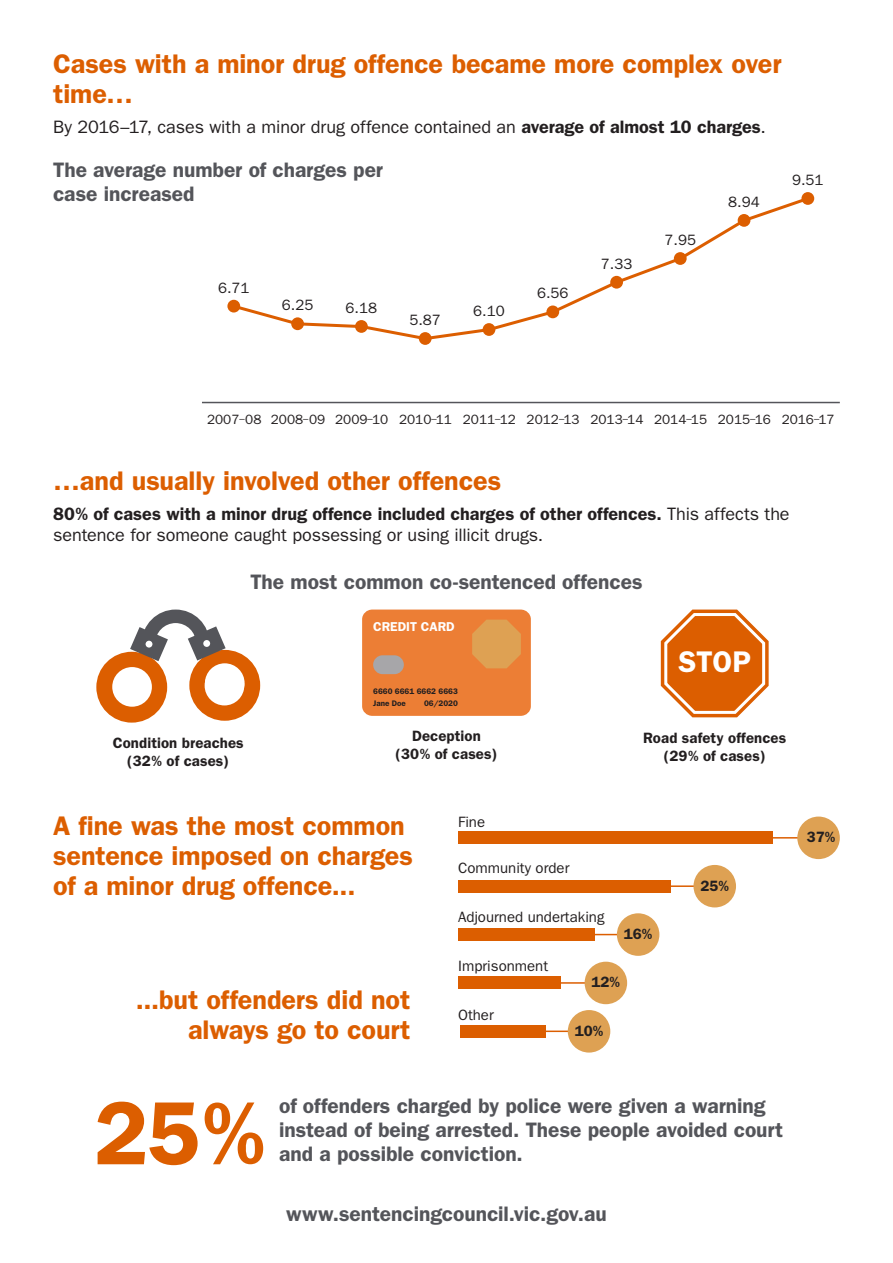
<style>
.page{position:relative;width:893px;height:1263px;background:#fff}
.page>*{position:absolute;margin:0;border:0;box-sizing:border-box;transform-origin:0 0}
.Heading_2{font:600 90px "Franklin Gothic";color:#dc5e00}
.t1{font:600 30px "Franklin Gothic";color:#fff}
.Heading_1{font:600 27px/30px "Franklin Gothic";letter-spacing:-.005em;color:#dc5e00}
.Heading_2-2{font:600 21px/24px "Franklin Gothic";color:#54555a}
.Body{font:18px/21px "Franklin Gothic";letter-spacing:-.005em;color:#231f20}
.t2{font:15px "Franklin Gothic";color:#231f20}
.t3{font:600 15px/18px "Franklin Gothic";letter-spacing:.005em;color:#231f20;text-align:center}
.t4{font:13.5px "Franklin Gothic";color:#231f20}
.t5{font:600 12.9px "Franklin Gothic";color:#fff}
.t6{font:600 8.1px/12.6px "Franklin Gothic";color:#231f20;text-align:right}
.s1{font-weight:600}
.s2{font-size:10.5px}
</style>
<div class="page">
<hr style="left:202px;top:402px;width:638px;height:1px;background:#54555a">
<svg style="left:230px;top:199px;width:581px;height:143px"></svg>
<div style="left:227px;top:300px;width:13px;height:12px;background:#dc5e00;border-radius:50%"></div>
<div style="left:291px;top:317px;width:13px;height:13px;background:#dc5e00;border-radius:50%"></div>
<div style="left:355px;top:320px;width:13px;height:13px;background:#dc5e00;border-radius:50%"></div>
<div style="left:419px;top:332px;width:13px;height:13px;background:#dc5e00;border-radius:50%"></div>
<div style="left:483px;top:323px;width:12px;height:13px;background:#dc5e00;border-radius:50%"></div>
<div style="left:546px;top:305px;width:13px;height:13px;background:#dc5e00;border-radius:50%"></div>
<div style="left:610px;top:276px;width:13px;height:13px;background:#dc5e00;border-radius:50%"></div>
<div style="left:674px;top:252px;width:13px;height:13px;background:#dc5e00;border-radius:50%"></div>
<div style="left:738px;top:214px;width:12px;height:13px;background:#dc5e00;border-radius:50%"></div>
<div style="left:801px;top:192px;width:13px;height:13px;background:#dc5e00;border-radius:50%"></div>
<div style="left:189px;top:650px;width:71px;height:71px;background:#dc5e00;border-radius:50%"></div>
<div style="left:96px;top:652px;width:71px;height:71px;background:#dc5e00;border-radius:50%"></div>
<div style="left:112px;top:667px;width:40px;height:40px;background:#fff;border-radius:50%"></div>
<svg style="left:205px;top:663px;width:40px;height:40px"></svg>
<div style="left:205px;top:666px;width:39px;height:39px;background:#fff;border-radius:50%"></div>
<svg style="left:130px;top:609px;width:96px;height:52px"></svg>
<div style="left:203px;top:640px;width:7px;height:7px;background:#fff;border-radius:50%"></div>
<div style="left:362px;top:609px;width:169px;height:107px;background:#ec7e35;border-radius:10px"></div>
<div style="left:373px;top:655px;width:31px;height:19px;background:#a7a6a9;border-radius:9px"></div>
<svg style="left:472px;top:620px;width:49px;height:48px"></svg>
<svg style="left:661px;top:609px;width:108px;height:108px"></svg>
<svg style="left:773px;top:837px;width:24px;height:1px"></svg>
<div style="left:797px;top:816px;width:43px;height:43px;background:#dea153;border-radius:50%"></div>
<hr style="left:669px;top:885px;width:25px;height:2px;background:#dc5e00">
<div style="left:693px;top:865px;width:43px;height:42px;background:#dea153;border-radius:50%"></div>
<svg style="left:594px;top:934px;width:23px;height:1px"></svg>
<div style="left:617px;top:913px;width:42px;height:43px;background:#dea153;border-radius:50%"></div>
<hr style="left:560px;top:982px;width:25px;height:2px;background:#dc5e00">
<div style="left:585px;top:962px;width:42px;height:42px;background:#dea153;border-radius:50%"></div>
<hr style="left:543px;top:1030px;width:25px;height:2px;background:#dc5e00">
<div style="left:568px;top:1010px;width:42px;height:42px;background:#dea153;border-radius:50%"></div>
<div style="left:458px;top:831px;width:315px;height:13px;background:#dc5e00"></div>
<div style="left:458px;top:880px;width:213px;height:12px;background:#dc5e00"></div>
<div style="left:458px;top:928px;width:136px;height:13px;background:#dc5e00"></div>
<div style="left:458px;top:976px;width:102px;height:13px;background:#dc5e00"></div>
<div style="left:460px;top:1025px;width:85px;height:13px;background:#dc5e00"></div>
<p class="Heading_1" style="left:53px;top:49px;width:730px">Cases with a minor drug offence became more complex over time…</p>
<p class="Body" style="left:53px;top:117px;width:714px">By 2016–17, cases with a minor drug offence contained an <span class="s1">average of almost 10 charges</span>.</p>
<p class="Heading_2-2" style="left:53px;top:158px;width:331px">The average number of charges per case increased</p>
<p class="t2" style="left:728px;top:193px;width:33px">8.94</p>
<p class="t2" style="left:218px;top:279px;width:33px">6.71</p>
<p class="t2" style="left:282px;top:296px;width:33px">6.25</p>
<p class="t2" style="left:346px;top:299px;width:33px">6.18</p>
<p class="t2" style="left:409px;top:311px;width:33px">5.87</p>
<p class="t2" style="left:473px;top:302px;width:33px">6.10</p>
<p class="t2" style="left:537px;top:285px;width:33px">6.56</p>
<p class="t2" style="left:601px;top:255px;width:33px">7.33</p>
<p class="t2" style="left:664px;top:231px;width:33px">7.95</p>
<p class="t2" style="left:792px;top:171px;width:33px">9.51</p>
<p class="t4" style="left:207px;top:412px;width:629px">2007<span class="s2">–</span>08 2008<span class="s2">–</span>09 2009<span class="s2">–</span>10 2010<span class="s2">–</span>11 2011<span class="s2">–</span>12 2012<span class="s2">–</span>13 2013<span class="s2">–</span>14 2014<span class="s2">–</span>15 2015<span class="s2">–</span>16 2016<span class="s2">–</span>17</p>
<p class="Heading_1" style="left:53px;top:466px;width:450px">…and usually involved other offences</p>
<p class="Body" style="left:53px;top:504px;width:738px"><span class="s1">80% of cases with a minor drug offence included charges of other offences.</span> This affects the sentence for someone caught possessing or using illicit drugs.</p>
<p class="Heading_2-2" style="left:250px;top:570px;width:394px">The most common co-sentenced offences</p>
<p class="t3" style="left:113px;top:734px;width:133px">Condition breaches (32% of cases)</p>
<p class="t5" style="left:373px;top:618px;width:83px">CREDIT CARD</p>
<p class="t6" style="left:373px;top:684px;width:86px">6660 6661 6662 6663<br>06/2020</p>
<p class="t6" style="left:373px;top:697px;width:34px">Jane Doe</p>
<p class="t3" style="left:395px;top:727px;width:104px">Deception (30% of cases)</p>
<p class="t1" style="left:678px;top:644px;width:74px">STOP</p>
<p class="t3" style="left:643px;top:729px;width:145px">Road safety offences (29% of cases)</p>
<p class="Heading_1" style="left:53px;top:810px;width:361px">A fine was the most common sentence imposed on charges of a minor drug offence...</p>
<p class="t2" style="left:458px;top:813px;width:29px">Fine</p>
<p class="t2" style="left:458px;top:859px;width:113px">Community order</p>
<p class="t2" style="left:458px;top:908px;width:148px">Adjourned undertaking</p>
<p class="t2" style="left:458px;top:957px;width:91px">Imprisonment</p>
<p class="t2" style="left:458px;top:1006px;width:37px">Other</p>
<p class="t3" style="left:624px;top:925px;width:30px">16%</p>
<p class="t3" style="left:592px;top:973px;width:30px">12%</p>
<p class="t3" style="left:575px;top:1022px;width:30px">10%</p>
<p class="Heading_1" style="left:136px;top:984px;width:276px;text-align:right">...but offenders did not always go to court</p>
<p class="t3" style="left:700px;top:876px;width:30px">25%</p>
<p class="t3" style="left:807px;top:828px;width:30px">37%</p>
<p class="Heading_2" style="left:94px;top:1080px;width:173px">25%</p>
<p class="Heading_2-2" style="left:279px;top:1093px;width:505px">of offenders charged by police were given a warning instead of being arrested. These people avoided court</p>
<p class="Heading_2-2" style="left:279px;top:1141px;width:245px">and a possible conviction.</p>
<p class="Heading_2-2" style="left:286px;top:1201px;width:322px">www.sentencingcouncil.vic.gov.au</p>
</div>
